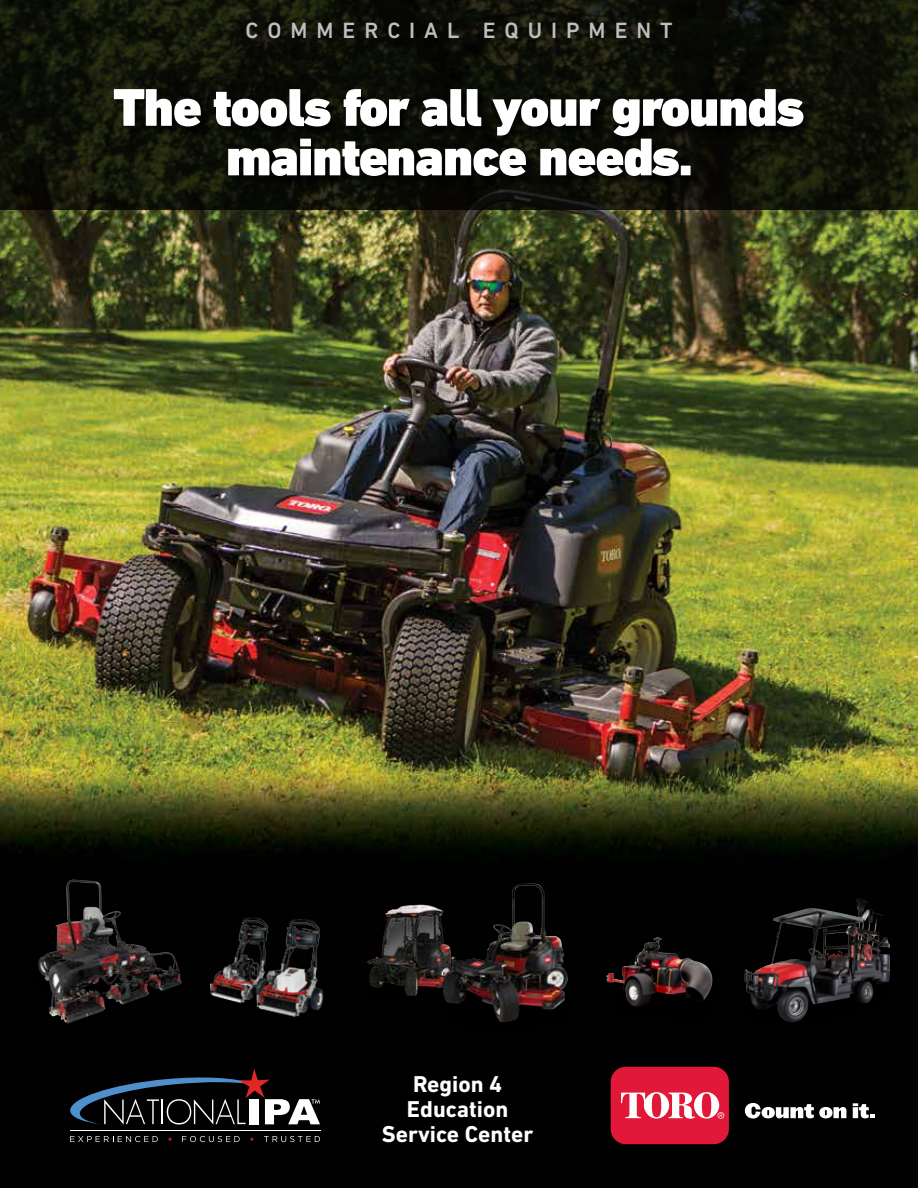
<style>
.page{position:relative;width:918px;height:1188px;background:#fff}
.page>*{position:absolute;margin:0;border:0;box-sizing:border-box;transform-origin:0 0}
.t1{font:900 54px/49.5px "DIN Next LT Pro";letter-spacing:-.02em;color:#fff;text-align:center}
.t2{font:700 23.4px/24.6px "DIN Next LT Pro";color:#fff;text-align:center}
.t3{font:500 22.5px "DIN Next LT Pro";letter-spacing:.4em;color:#bcbec0}
</style>
<div class="page">
<img style="left:0;top:210px;width:918px;height:978px">
<svg style="left:0;top:0;width:918px;height:210px;background:#101208"></svg>
<div style="left:112px;top:87px;width:704px;height:102px;background:#000;opacity:.75"></div>
<svg style="left:745px;top:1103px;width:101px;height:16px"></svg>
<svg style="left:853px;top:1103px;width:21px;height:15px"></svg>
<div style="left:611px;top:1067px;width:118px;height:77px;background:#e11837;border-radius:15px"></div>
<svg style="left:621px;top:1092px;width:103px;height:27px"></svg>
<img style="left:365px;top:903px;width:75px;height:98px">
<img style="left:381px;top:905px;width:39px;height:51px">
<img style="left:440px;top:875px;width:135px;height:168px">
<img style="left:443px;top:884px;width:84px;height:111px">
<img style="left:762px;top:892px;width:138px;height:135px">
<img style="left:762px;top:897px;width:97px;height:126px">
<img style="left:532px;top:880px;width:230px;height:154px">
<img style="left:606px;top:937px;width:107px;height:71px">
<img style="left:33px;top:872px;width:157px;height:157px">
<img style="left:38px;top:880px;width:55px;height:145px">
<img style="left:198px;top:910px;width:101px;height:103px">
<img style="left:234px;top:914px;width:105px;height:105px">
<hr style="left:70px;top:1131px;width:250px;height:1px;background:#fff">
<svg style="left:70px;top:1069px;width:250px;height:56px;background:#2b2c31"></svg>
<svg style="left:264px;top:1136px;width:56px;height:6px"></svg>
<svg style="left:250px;top:1137px;width:4px;height:4px"></svg>
<svg style="left:168px;top:1137px;width:4px;height:4px"></svg>
<svg style="left:70px;top:1136px;width:88px;height:6px"></svg>
<svg style="left:182px;top:1136px;width:58px;height:6px"></svg>
<p class="t3" style="left:246px;top:17px;width:429px">COMMERCIAL EQUIPMENT</p>
<p class="t1" style="left:114px;top:83px;width:692px">The tools for all your grounds maintenance needs.</p>
<p class="t2" style="left:382px;top:1072px;width:153px">Region 4<br>Education<br>Service Center</p>
</div>
